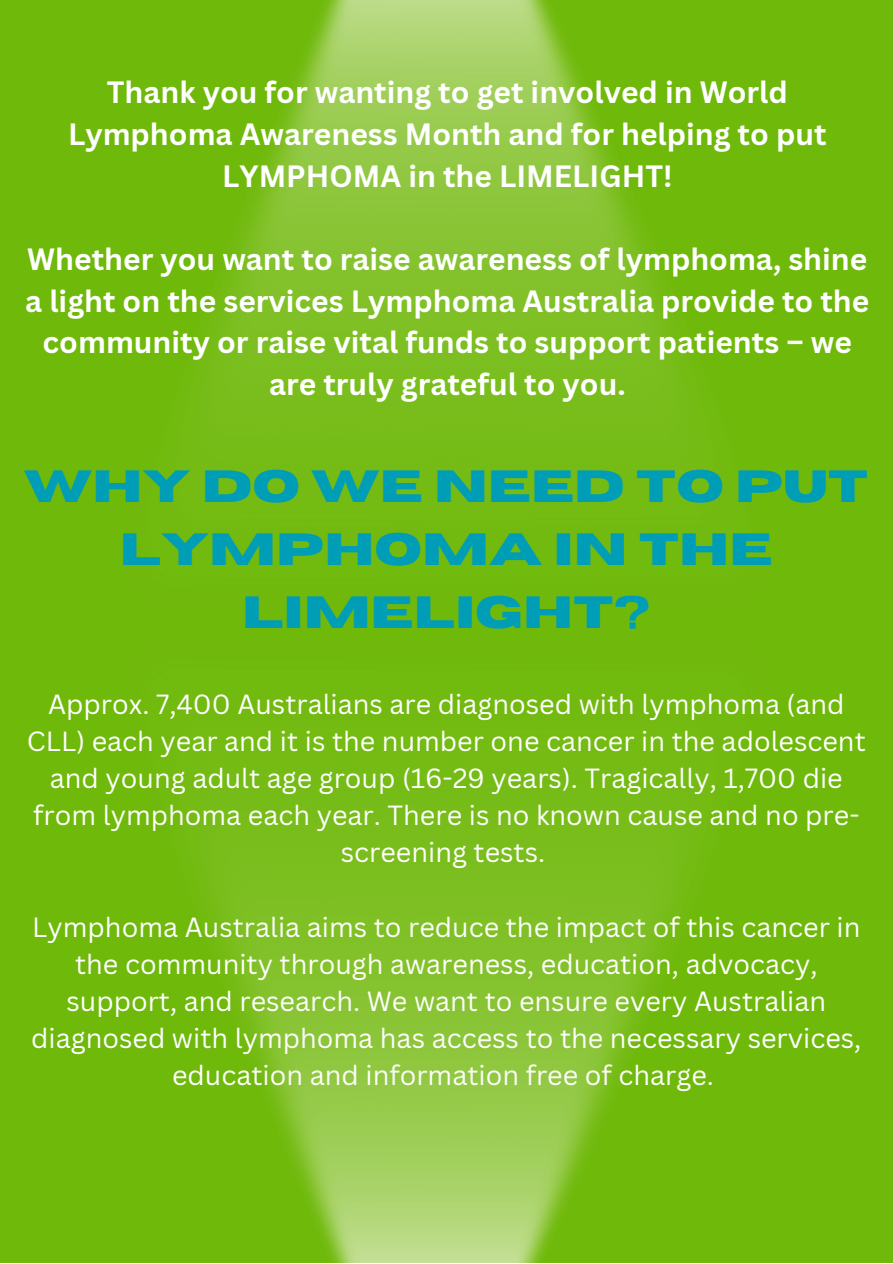
<style>
.page{position:relative;width:893px;height:1264px;background:#fff}
.page>*{position:absolute;margin:0;border:0;box-sizing:border-box;transform-origin:0 0}
.t1{font:700 45px/63px "Horizon";color:#009eb6;text-align:center}
.t2{font:700 30px/41.5px "Canva Sans";color:#fefffe;text-align:center}
.t3{font:27px/37px "Canva Sans";color:#fefffe;text-align:center}
</style>
<div class="page">
<div style="left:0;top:0;width:892px;height:1262px;background:#6fb90b"></div>
<img style="left:196px;top:0;width:499px;height:474px">
<img style="left:196px;top:773px;width:499px;height:489px">
<p class="t2" style="left:68px;top:71px;width:760px">Thank you for wanting to get involved in World<br>Lymphoma Awareness Month and for helping to put<br>LYMPHOMA in the LIMELIGHT!</p>
<p class="t2" style="left:25px;top:237px;width:845px">Whether you want to raise awareness of lymphoma, shine a light on the services Lymphoma Australia provide to the community or raise vital funds to support patients – we are truly grateful to you.</p>
<p class="t1" style="left:24px;top:456px;width:845px">WHY DO WE NEED TO PUT<br>LYMPHOMA IN THE<br>LIMELIGHT?</p>
<p class="t3" style="left:27px;top:685px;width:840px">Approx. 7,400 Australians are diagnosed with lymphoma (and CLL) each year and it is the number one cancer in the adolescent and young adult age group (16-29 years). Tragically, 1,700 die from lymphoma each year. There is no known cause and no pre&shy;screening tests.</p>
<p class="t3" style="left:31px;top:907px;width:831px">Lymphoma Australia aims to reduce the impact of this cancer in the community through awareness, education, advocacy, support, and research. We want to ensure every Australian diagnosed with lymphoma has access to the necessary services, education and information free of charge.</p>
</div>
